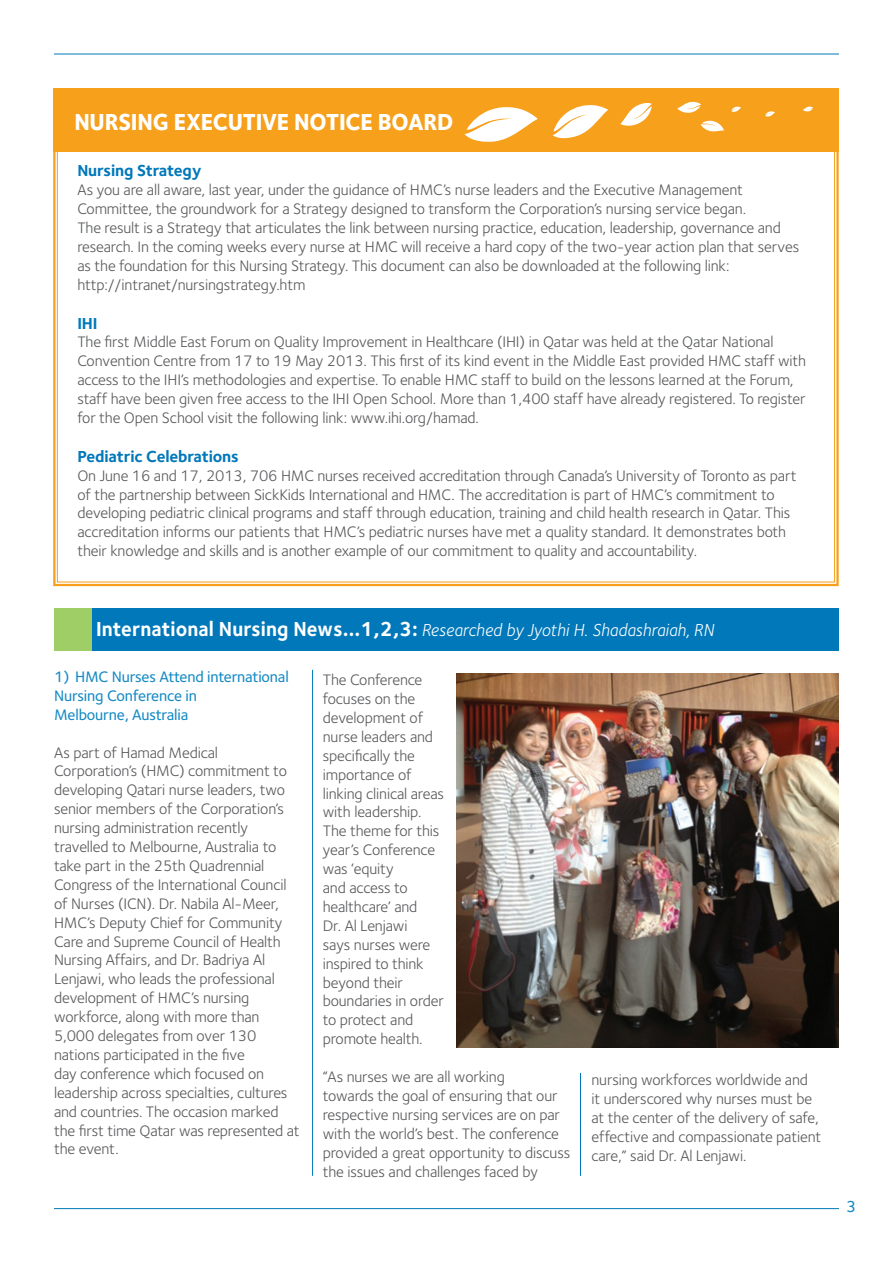
<style>
.page{position:relative;width:893px;height:1263px;background:#fff}
.page>*{position:absolute;margin:0;border:0;box-sizing:border-box;transform-origin:0 0}
.Subhead_1{font:800 24px "Foundry Sterling";letter-spacing:-.01em;color:#fff;scale:.95 1}
.Subhead_1-2{font:700 21px "Foundry Sterling";letter-spacing:.005em;color:#fff;scale:.95 1}
.Subhead_1-3{font:italic 18px "Foundry Sterling";letter-spacing:.005em;color:#fff;scale:.95 1}
.Body_Texts_1{font:700 16.5px "Foundry Sterling";letter-spacing:-.01em;color:#0078b9}
.Body_Texts_1-2{font:500 16.5px "Foundry Sterling";color:#168ac5}
.Body_Texts_1-3{font:15.75px/18.9px "Foundry Sterling";letter-spacing:-.01em;color:#57585a}
.Body_Texts_1-4{font:500 15.75px/18.9px "Foundry Sterling";letter-spacing:-.01em;color:#168ac5}
.s1{color:#fff}
</style>
<div class="page">
<hr style="left:54px;top:54px;width:785px;height:1px;background:#0078b9">
<hr style="left:54px;top:1208px;width:785px;height:1px;background:#0078b9">
<div style="left:53px;top:88px;width:786px;height:64px;background:#f6a01b"></div>
<svg style="left:53px;top:152px;width:786px;height:435px"></svg>
<svg style="left:731px;top:106px;width:10px;height:6px"></svg>
<svg style="left:765px;top:111px;width:10px;height:6px"></svg>
<svg style="left:803px;top:107px;width:10px;height:5px"></svg>
<svg style="left:701px;top:121px;width:23px;height:11px"></svg>
<svg style="left:677px;top:102px;width:24px;height:11px"></svg>
<svg style="left:620px;top:103px;width:32px;height:23px"></svg>
<svg style="left:552px;top:105px;width:56px;height:34px"></svg>
<svg style="left:464px;top:107px;width:74px;height:35px"></svg>
<div style="left:54px;top:608px;width:785px;height:43px;background:#0078b9"></div>
<img style="left:457px;top:673px;width:382px;height:375px">
<hr style="left:312px;top:670px;width:1px;height:506px;background:#0078b9">
<hr style="left:580px;top:1073px;width:1px;height:103px;background:#0078b9">
<div style="left:54px;top:608px;width:38px;height:43px;background:#9fce66"></div>
<p class="Subhead_1" style="left:74px;top:105px;width:400px">NURSING EXECUTIVE NOTICE BOARD</p>
<p class="Body_Texts_1" style="left:77px;top:159px;width:186px">Nursing Strategy<span class="s1">gy news</span></p>
<p class="Body_Texts_1-3" style="left:77px;top:180px;width:670px">As you are all aware, last year, under the guidance of HMCs’ nurse leaders and the Executive Management<br>Committee, the groundwork for a Strategy designed to transform the Corporations’ nursing service began.</p>
<p class="Body_Texts_1-3" style="left:77px;top:218px;width:723px">The result ais Strategy that articulates the link between nursing practice, education, leadership, governance and research In. the coming weeks every nurse at HMC will receive a hard copy of the two-year action plan that serves as the foundation for this Nursing Strategy. This document can also be downloaded at the following link: http://intranet/nursingstrategy.htm</p>
<p class="Body_Texts_1" style="left:77px;top:311px;width:22px">IHI</p>
<p class="Body_Texts_1-3" style="left:77px;top:332px;width:730px">The first Middle East Forum on Quality Improvement in Healthcare (IHI) in Qatar was held at the Qatar National Convention Centre from 17 to 19 May 2013. This first of its kind event in the Middle East provided HMC staff with access to the IHIs’ methodologies and expertise. To enable HMC staff to build on the lessons learned at the Forum, staff have been given free access to the IHI Open School. More than 1,400 staff have already registered. To register for the Open School visit the following link: www.ihi.org/hamad.</p>
<p class="Body_Texts_1" style="left:77px;top:444px;width:163px">Pediatric Celebrations</p>
<p class="Body_Texts_1-3" style="left:77px;top:465px;width:721px">On June 16 and 17, 2013, 706 HMC nurses received accreditation through Canadas’ University of Toronto as part of the partnership between SickKids International and HMC. The accreditation is part of HMCs’ commitment to developing pediatric clinical programs and staff through education, training and child health research in Qatar. This accreditation informs our patients that HMCs’ pediatric nurses have met a quality standard It. demonstrates both their knowledge and skills and is another example of our commitment to quality and accountability.</p>
<p class="Subhead_1-2" style="left:96px;top:614px;width:340px">International Nursing News…1,2,3:</p>
<p class="Subhead_1-3" style="left:421px;top:617px;width:309px">Researched by Jyothi H. Shadashraiah, RN</p>
<p class="Body_Texts_1-4" style="left:54px;top:667px;width:236px">)1 HMC Nurses Attend international<br>Nursing Conference in<br>Melbourne, Australia</p>
<p class="Body_Texts_1-3" style="left:54px;top:742px;width:247px">As part of Hamad Medical Corporations’ (HMC) commitment to developing Qatari nurse leaders, two senior members of the Corporations’ nursing administration recently travelled to Melbourne, Australia to take part in the 25th Quadrennial Congress of the International Council of Nurses (ICN .) Dr. Nabila Al-Meer, HMCs’ Deputy Chief for Community Care and Supreme Council of Health Nursing Affairs, and Dr. Badriya Al Lenjawi, who leads the professional development of HMCs’ nursing workforce, along with more than 5,000 delegates from over 130 nations participated in the five<br>day conference which focused on leadership across specialties, cultures and countries. The occasion marked the first time Qatar was represented at the event.</p>
<p class="Body_Texts_1-3" style="left:323px;top:670px;width:123px">The Conference focuses on the development of nurse leaders and specifically the importance of linking clinical areas with leadership.<br>The theme for this year s’ Conference was ‘equity<br>and access to healthcare’ and</p>
<p class="Body_Texts_1-3" style="left:323px;top:916px;width:123px">Dr. Al Lenjawi<br>says nurses were inspired to think beyond their boundaries in order to protect and promote health.</p>
<p class="Body_Texts_1-3" style="left:323px;top:1067px;width:249px">“As nurses we are all working<br>towards the goal of ensuring that our respective nursing services are on par with the worlds’ best. The conference provided a great opportunity to discuss the issues and challenges faced by</p>
<p class="Body_Texts_1-3" style="left:591px;top:1070px;width:231px">nursing workforces worldwide and<br>it underscored why nurses must be at the center of the delivery of safe, effective and compassionate patient care ” , said Dr. Al Lenjawi.</p>
<p class="Body_Texts_1-2" style="left:846px;top:1195px;width:12px">3</p>
</div>
